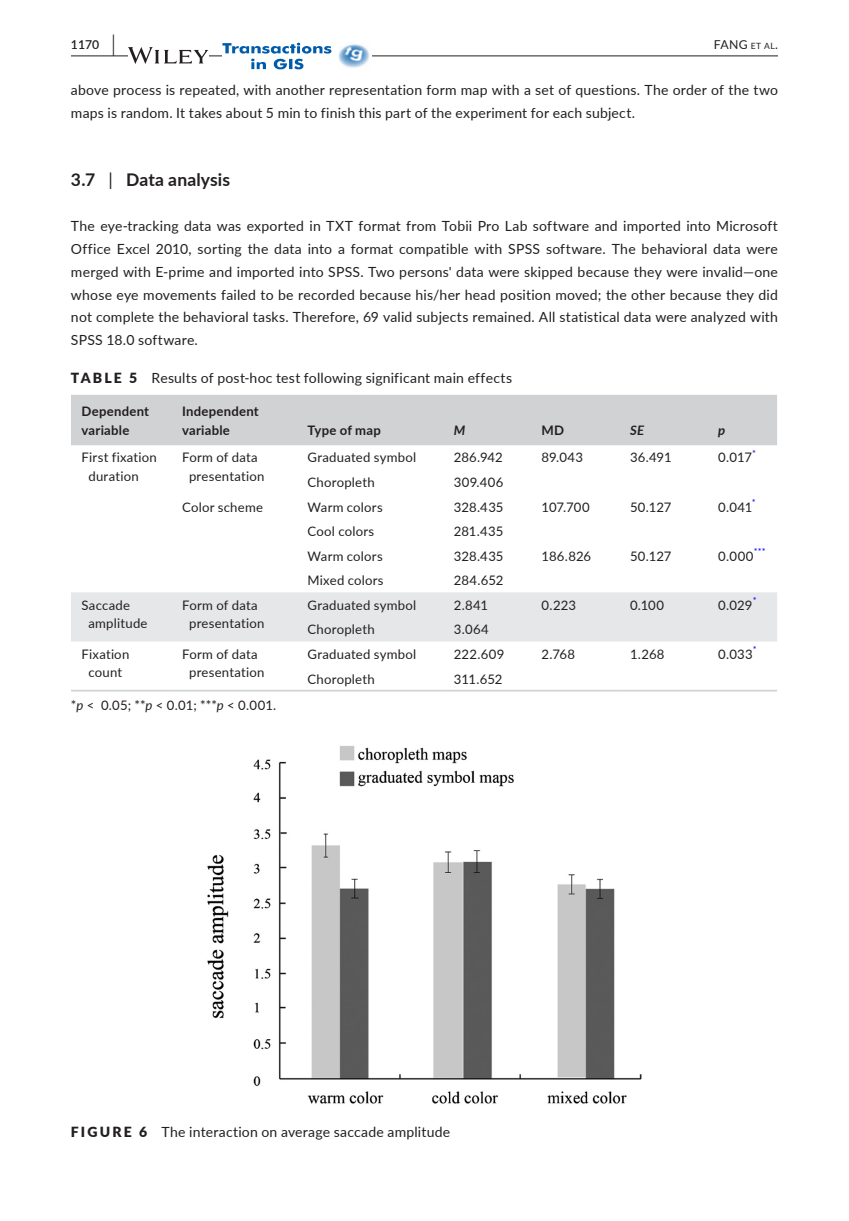
<style>
.page{position:relative;width:849px;height:1221px;background:#fff}
.page>*{position:absolute;margin:0;border:0;box-sizing:border-box;transform-origin:0 0}
.t1{font:700 17.5px "Lato";letter-spacing:.005em;color:#231f20}
.t2{font:14px/22.8px "Lato";letter-spacing:.015em;color:#231f20}
.t3{font:13.12px/18.4px "Lato";letter-spacing:.02em;color:#231f20;text-align:center}
.t4{font:700 13.12px/18.4px "Lato";letter-spacing:.02em;color:#231f20}
.t5{font:italic 700 13.12px "Lato";color:#231f20}
.t6{font:12.25px "Lato";color:#231f20}
.t7{font:600 12.25px "Lato";color:#231f20}
.t8{font:9.1px "Lato";color:#00f}
.s1{font-size:22.75px}
.s2{font-size:8.58px}
.s3{font-weight:400}
.s4{font-weight:900}
.s5{font-style:italic}
</style>
<div class="page">
<hr style="left:71px;top:55px;width:706px;height:1px;background:#231f20">
<svg style="left:128px;top:47px;width:80px;height:17px"></svg>
<div style="left:222px;top:42px;width:150px;height:27px;background:#fff"></div>
<img style="left:338px;top:44px;width:32px;height:24px">
<img style="left:222px;top:43px;width:109px;height:26px">
<div style="left:71px;top:395px;width:705px;height:50px;background:#d1d2d4"></div>
<div style="left:71px;top:592px;width:705px;height:49px;background:#e6e7e9"></div>
<hr style="left:71px;top:689px;width:100px;height:2px;background:#d1d2d4">
<hr style="left:171px;top:689px;width:126px;height:2px;background:#d1d2d4">
<hr style="left:297px;top:689px;width:146px;height:2px;background:#d1d2d4">
<hr style="left:443px;top:689px;width:88px;height:2px;background:#d1d2d4">
<hr style="left:531px;top:689px;width:88px;height:2px;background:#d1d2d4">
<hr style="left:619px;top:689px;width:88px;height:2px;background:#d1d2d4">
<hr style="left:707px;top:689px;width:69px;height:2px;background:#d1d2d4">
<img style="left:207px;top:746px;width:435px;height:358px">
<p class="t7" style="left:71px;top:35px;width:45px">1170 <span class="s1">|</span></p>
<p class="t6" style="left:713px;top:35px;width:66px">FANG <span class="s2">et al</span>.</p>
<p class="t2" style="left:71px;top:78px;width:708px">above process is repeated, with another representation form map with a set of questions. The order of the two maps is random. It takes about 5 min to finish this part of the experiment for each subject.</p>
<p class="t1" style="left:71px;top:167px;width:161px">3.7 <span class="s3">|</span> Data analysis</p>
<p class="t2" style="left:71px;top:214px;width:708px;text-align:justify">The eye-tracking data was exported in TXT format from Tobii Pro Lab software and imported into Microsoft Office Excel 2010, sorting the data into a format compatible with SPSS software. The behavioral data were merged with E-prime and imported into SPSS. Two persons' data were skipped because they were invalid—one whose eye movements failed to be recorded because his/her head position moved; the other because they did not complete the behavioral tasks. Therefore, 69 valid subjects remained. All statistical data were analyzed with SPSS 18.0 software.</p>
<p class="t2" style="left:71px;top:366px;width:442px"><span class="s4">TABLE 5</span> Results of post-hoc test following significant main effects</p>
<p class="t4" style="left:81px;top:401px;width:69px">Dependent variable</p>
<p class="t4" style="left:182px;top:401px;width:78px">Independent variable</p>
<p class="t4" style="left:307px;top:420px;width:75px">Type of map</p>
<p class="t5" style="left:453px;top:420px;width:13px">M</p>
<p class="t4" style="left:541px;top:420px;width:24px">MD</p>
<p class="t5" style="left:630px;top:420px;width:16px">SE</p>
<p class="t5" style="left:718px;top:420px;width:9px">p</p>
<p class="t8" style="left:752px;top:446px;width:5px">*</p>
<p class="t3" style="left:88px;top:448px;width:70px;text-align:left;text-indent:-7px">First fixation duration</p>
<p class="t3" style="left:182px;top:448px;width:84px">Form of data presentation</p>
<p class="t3" style="left:307px;top:448px;width:110px">Graduated symbol</p>
<p class="t3" style="left:453px;top:448px;width:50px">286.942</p>
<p class="t3" style="left:541px;top:448px;width:43px">89.043</p>
<p class="t3" style="left:630px;top:448px;width:43px">36.491</p>
<p class="t3" style="left:718px;top:448px;width:35px">0.017</p>
<p class="t3" style="left:307px;top:472px;width:69px">Choropleth</p>
<p class="t3" style="left:453px;top:472px;width:51px">309.406</p>
<p class="t8" style="left:751px;top:496px;width:5px">*</p>
<p class="t3" style="left:182px;top:497px;width:82px">Color scheme</p>
<p class="t3" style="left:307px;top:497px;width:77px">Warm colors</p>
<p class="t3" style="left:453px;top:497px;width:51px">328.435</p>
<p class="t3" style="left:541px;top:497px;width:50px">107.700</p>
<p class="t3" style="left:630px;top:497px;width:43px">50.127</p>
<p class="t3" style="left:718px;top:497px;width:36px">0.041</p>
<p class="t3" style="left:307px;top:521px;width:68px">Cool colors</p>
<p class="t3" style="left:453px;top:521px;width:51px">281.435</p>
<p class="t3" style="left:307px;top:546px;width:77px">Warm colors</p>
<p class="t3" style="left:453px;top:546px;width:51px">328.435</p>
<p class="t3" style="left:541px;top:546px;width:51px">186.826</p>
<p class="t3" style="left:630px;top:546px;width:43px">50.127</p>
<p class="t3" style="left:718px;top:546px;width:37px">0.000</p>
<p class="t8" style="left:753px;top:545px;width:13px">***</p>
<p class="t3" style="left:307px;top:570px;width:78px">Mixed colors</p>
<p class="t3" style="left:453px;top:570px;width:51px">284.652</p>
<p class="t8" style="left:752px;top:594px;width:5px">*</p>
<p class="t3" style="left:88px;top:595px;width:61px;text-align:left;text-indent:-7px">Saccade amplitude</p>
<p class="t3" style="left:182px;top:595px;width:84px">Form of data presentation</p>
<p class="t3" style="left:307px;top:595px;width:110px">Graduated symbol</p>
<p class="t3" style="left:453px;top:595px;width:36px">2.841</p>
<p class="t3" style="left:541px;top:595px;width:36px">0.223</p>
<p class="t3" style="left:630px;top:595px;width:35px">0.100</p>
<p class="t3" style="left:718px;top:595px;width:36px">0.029</p>
<p class="t3" style="left:307px;top:620px;width:69px">Choropleth</p>
<p class="t3" style="left:453px;top:620px;width:36px">3.064</p>
<p class="t8" style="left:752px;top:643px;width:5px">*</p>
<p class="t3" style="left:81px;top:644px;width:49px">Fixation count</p>
<p class="t3" style="left:182px;top:644px;width:84px">Form of data presentation</p>
<p class="t3" style="left:307px;top:644px;width:110px">Graduated symbol</p>
<p class="t3" style="left:453px;top:644px;width:52px">222.609</p>
<p class="t3" style="left:541px;top:644px;width:35px">2.768</p>
<p class="t3" style="left:630px;top:644px;width:36px">1.268</p>
<p class="t3" style="left:718px;top:644px;width:36px">0.033</p>
<p class="t3" style="left:307px;top:669px;width:69px">Choropleth</p>
<p class="t3" style="left:453px;top:669px;width:50px">311.652</p>
<p class="t3" style="left:71px;top:695px;width:207px">*<span class="s5">p</span> &lt; 0.05; **<span class="s5">p</span> &lt; 0.01; ***<span class="s5">p</span> &lt; 0.001.</p>
<p class="t2" style="left:71px;top:1120px;width:380px"><span class="s4">FIGURE 6</span> The interaction on average saccade amplitude</p>
</div>
